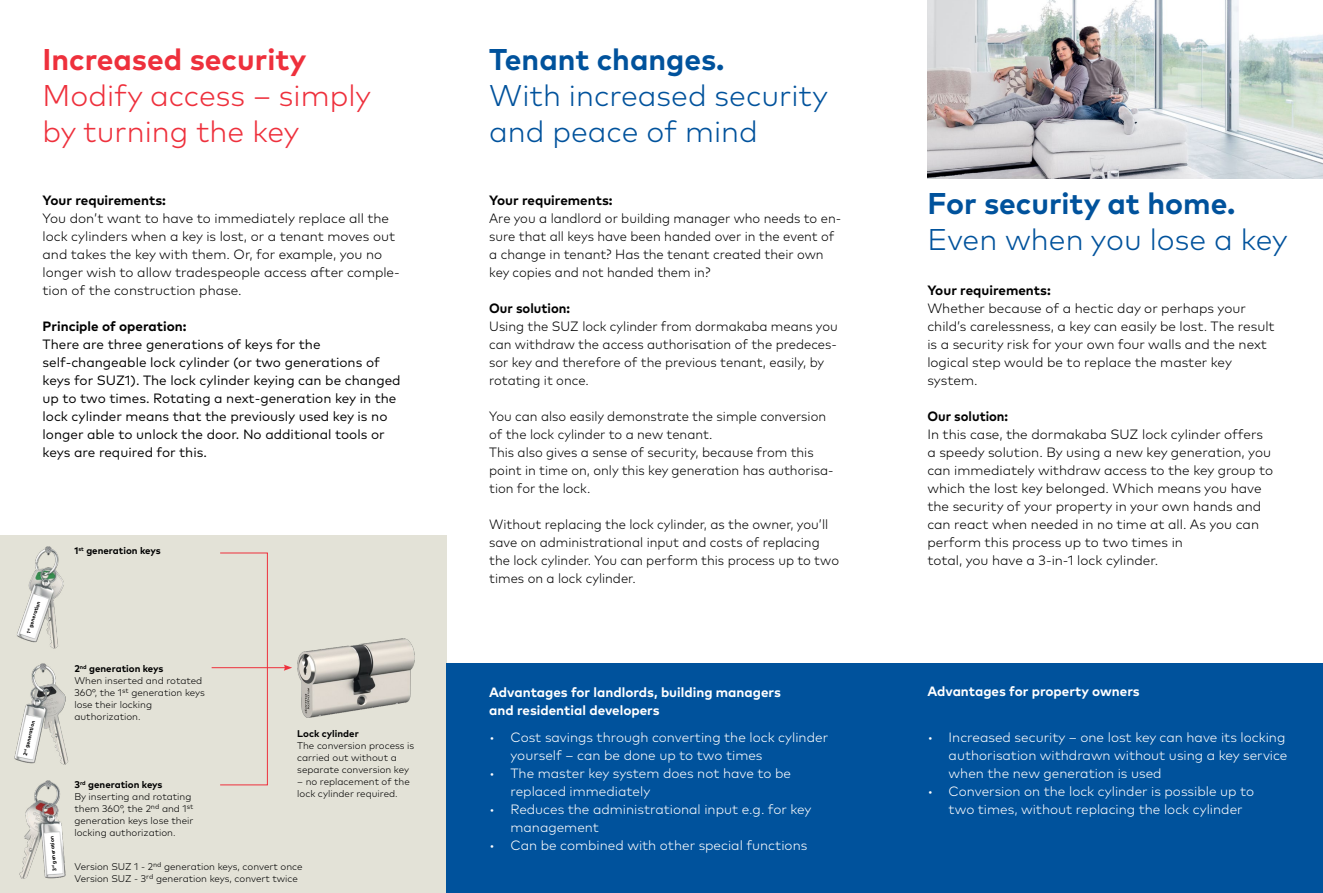
<style>
.page{position:relative;width:1323px;height:893px;background:#fff}
.page>*{position:absolute;margin:0;border:0;box-sizing:border-box;transform-origin:0 0}
.Title_20pt_24pt{font:300 30px/36px "Mark Pro";color:#00529c}
.Title_20pt_24pt-2{font:300 30px/36px "Mark Pro";color:#ee303c}
.Title_20pt_24pt-3{font:700 30px "Mark Pro";color:#ee303c}
.Title_20pt_24pt-4{font:700 30px "Mark Pro";color:#00529c}
.Body_Text_9pt_12pt{font:300 13.5px/18px "Mark Pro";color:#000}
.Body_Text_9pt_12pt-2{font:300 13.5px/18px "Mark Pro";color:#000;scale:.96 1}
.Descriptor_7_5pt_9_5{font:300 13.5px/18px "Mark Pro";color:#fff}
.Descriptor_light_bla{font:13.5px/18px "Mark Pro";color:#000}
.Descriptor_7_5pt_9_5-2{font:700 13.5px/18px "Mark Pro";color:#fff}
.Body_Text_9pt_12pt-3{font:700 13.5px "Mark Pro";color:#000}
.Body_Text_9pt_12pt-4{font:700 13.5px "Mark Pro";color:#000;scale:.96 1}
.Descriptor_6_5pt_8pt{font:300 9.75px/12px "Mark Pro";color:#000}
.Descriptor_6_5pt_8pt-2{font:700 9.75px "Mark Pro";color:#000}
.t1{font:700 5.25px "Mark Pro";color:#000}
.s1{font-weight:700}
</style>
<div class="page">
<div style="left:0;top:536px;width:446px;height:357px;background:#e3e2d7"></div>
<img style="left:927px;top:0;width:395px;height:179px">
<img style="left:297px;top:639px;width:118px;height:78px">
<hr style="left:212px;top:667px;width:74px;height:1px;background:#ee303c">
<svg style="left:284px;top:665px;width:8px;height:6px"></svg>
<img style="left:14px;top:663px;width:55px;height:101px">
<img style="left:17px;top:547px;width:47px;height:102px">
<img style="left:19px;top:781px;width:47px;height:97px">
<div style="left:884px;top:664px;width:438px;height:229px;background:#00529c"></div>
<div style="left:446px;top:664px;width:438px;height:229px;background:#00529c"></div>
<svg style="left:23px;top:749px;width:4px;height:7px"></svg>
<svg style="left:52px;top:865px;width:4px;height:6px"></svg>
<p class="Title_20pt_24pt-3" style="left:43px;top:36px;width:265px">Increased security</p>
<p class="Title_20pt_24pt-2" style="left:43px;top:75px;width:330px">Modify access – simply by turning the key</p>
<p class="Body_Text_9pt_12pt-3" style="left:43px;top:189px;width:125px">Your requirements:</p>
<p class="Body_Text_9pt_12pt" style="left:43px;top:208px;width:359px">You don’t want to have to immediately replace all the lock cylinders when a key is lost, or a tenant moves out and takes the key with them. Or, for example, you no longer wish to allow tradespeople access after comple&shy;tion of the construction phase.</p>
<p class="Body_Text_9pt_12pt-3" style="left:43px;top:315px;width:145px">Principle of operation:</p>
<p class="Descriptor_light_bla" style="left:43px;top:334px;width:359px">There are three generations of keys for the self-changeable lock cylinder (or two generations of keys for SUZ1). The lock cylinder keying can be changed up to two times. Rotating a next-generation key in the lock cylinder means that the previously used key is no longer able to unlock the door. No additional tools or keys are required for this.</p>
<p class="Descriptor_6_5pt_8pt-2" style="left:74px;top:543px;width:88px">1<sup>st</sup> generation keys</p>
<p class="t1" style="left:25px;top:632px;width:36px;rotate:-72deg">1<sup>st</sup> generation</p>
<p class="t1" style="left:23px;top:747px;width:29px;rotate:-76deg">generation</p>
<p class="t1" style="left:50px;top:864px;width:29px;rotate:-94deg">generation</p>
<p class="Descriptor_6_5pt_8pt" style="left:74px;top:662px;width:132px"><span class="s1">2</span><sup>nd</sup> <span class="s1">generation keys<br></span>When inserted and rotated<br>360°, the 1st generation keys lose their locking authorization.</p>
<p class="Descriptor_6_5pt_8pt" style="left:297px;top:726px;width:119px"><span class="s1">Lock cylinder<br></span>The conversion process is carried out without a separate conversion key</p>
<p class="Descriptor_6_5pt_8pt" style="left:297px;top:774px;width:114px">– no replacement of the lock cylinder required.</p>
<p class="Descriptor_6_5pt_8pt" style="left:74px;top:778px;width:120px"><span class="s1">3</span><sup>rd</sup> <span class="s1">generation keys<br></span>By inserting and rotating them 360°, the 2nd and 1st generation keys lose their locking authorization.</p>
<p class="Descriptor_6_5pt_8pt" style="left:74px;top:860px;width:230px">Version SUZ 1 - 2nd generation keys, convert once</p>
<p class="Descriptor_6_5pt_8pt" style="left:74px;top:872px;width:225px">Version SUZ - 3rd generation keys, convert twice</p>
<p class="Title_20pt_24pt-4" style="left:489px;top:36px;width:237px">Tenant changes.</p>
<p class="Title_20pt_24pt" style="left:489px;top:75px;width:340px">With increased security and peace of mind</p>
<p class="Body_Text_9pt_12pt-3" style="left:489px;top:189px;width:125px">Your requirements:</p>
<p class="Body_Text_9pt_12pt-2" style="left:489px;top:208px;width:368px">Are you a landlord or building manager who needs to en&shy;sure that all keys have been handed over in the event of a change in tenant? Has the tenant created their own key copies and not handed them in?</p>
<p class="Body_Text_9pt_12pt-4" style="left:489px;top:297px;width:86px">Our solution:</p>
<p class="Body_Text_9pt_12pt-2" style="left:489px;top:316px;width:365px">Using the SUZ lock cylinder from dormakaba means you can withdraw the access authorisation of the predeces&shy;sor key and therefore of the previous tenant, easily, by rotating it once.</p>
<p class="Body_Text_9pt_12pt-2" style="left:489px;top:406px;width:352px">You can also easily demonstrate the simple conversion of the lock cylinder to a new tenant.</p>
<p class="Body_Text_9pt_12pt-2" style="left:489px;top:442px;width:360px">This also gives a sense of security, because from this point in time on, only this key generation has authorisa&shy;tion for the lock.</p>
<p class="Body_Text_9pt_12pt-2" style="left:489px;top:514px;width:366px">Without replacing the lock cylinder, as the owner, you’ll save on administrational input and costs of replacing the lock cylinder. You can perform this process up to two times on a lock cylinder.</p>
<p class="Descriptor_7_5pt_9_5-2" style="left:489px;top:682px;width:293px">Advantages for landlords, building managers and residential developers</p>
<p class="Descriptor_7_5pt_9_5" style="left:510px;top:727px;width:319px;text-indent:-21px">• Cost savings through converting the lock cylinder yourself – can be done up to two times</p>
<p class="Descriptor_7_5pt_9_5" style="left:510px;top:763px;width:282px;text-indent:-21px">• The master key system does not have to be replaced immediately</p>
<p class="Descriptor_7_5pt_9_5" style="left:510px;top:799px;width:302px;text-indent:-21px">• Reduces the administrational input e.g. for key management</p>
<p class="Descriptor_7_5pt_9_5" style="left:489px;top:835px;width:319px">• Can be combined with other special functions</p>
<p class="Title_20pt_24pt" style="left:927px;top:183px;width:362px"><span class="s1">For security at home.<br></span>Even when you lose a key</p>
<p class="Body_Text_9pt_12pt-3" style="left:927px;top:279px;width:125px">Your requirements:</p>
<p class="Body_Text_9pt_12pt" style="left:927px;top:298px;width:349px">Whether because of a hectic day or perhaps your child’s carelessness, a key can easily be lost. The result is a security risk for your own four walls and the next logical step would be to replace the master key system.</p>
<p class="Body_Text_9pt_12pt-4" style="left:927px;top:405px;width:86px">Our solution:</p>
<p class="Body_Text_9pt_12pt" style="left:927px;top:424px;width:347px">In this case, the dormakaba SUZ lock cylinder offers a speedy solution. By using a new key generation, you can immediately withdraw access to the key group to which the lost key belonged. Which means you have the security of your property in your own hands and can react when needed in no time at all. As you can perform this process up to two times in<br>total, you have a 3-in-1 lock cylinder.</p>
<p class="Descriptor_7_5pt_9_5-2" style="left:927px;top:681px;width:214px">Advantages for property owners</p>
<p class="Descriptor_7_5pt_9_5" style="left:948px;top:727px;width:340px;text-indent:-21px">• Increased security – one lost key can have its locking authorisation withdrawn without using a key service when the new generation is used</p>
<p class="Descriptor_7_5pt_9_5" style="left:948px;top:781px;width:307px;text-indent:-21px">• Conversion on the lock cylinder is possible up to two times, without replacing the lock cylinder</p>
</div>
